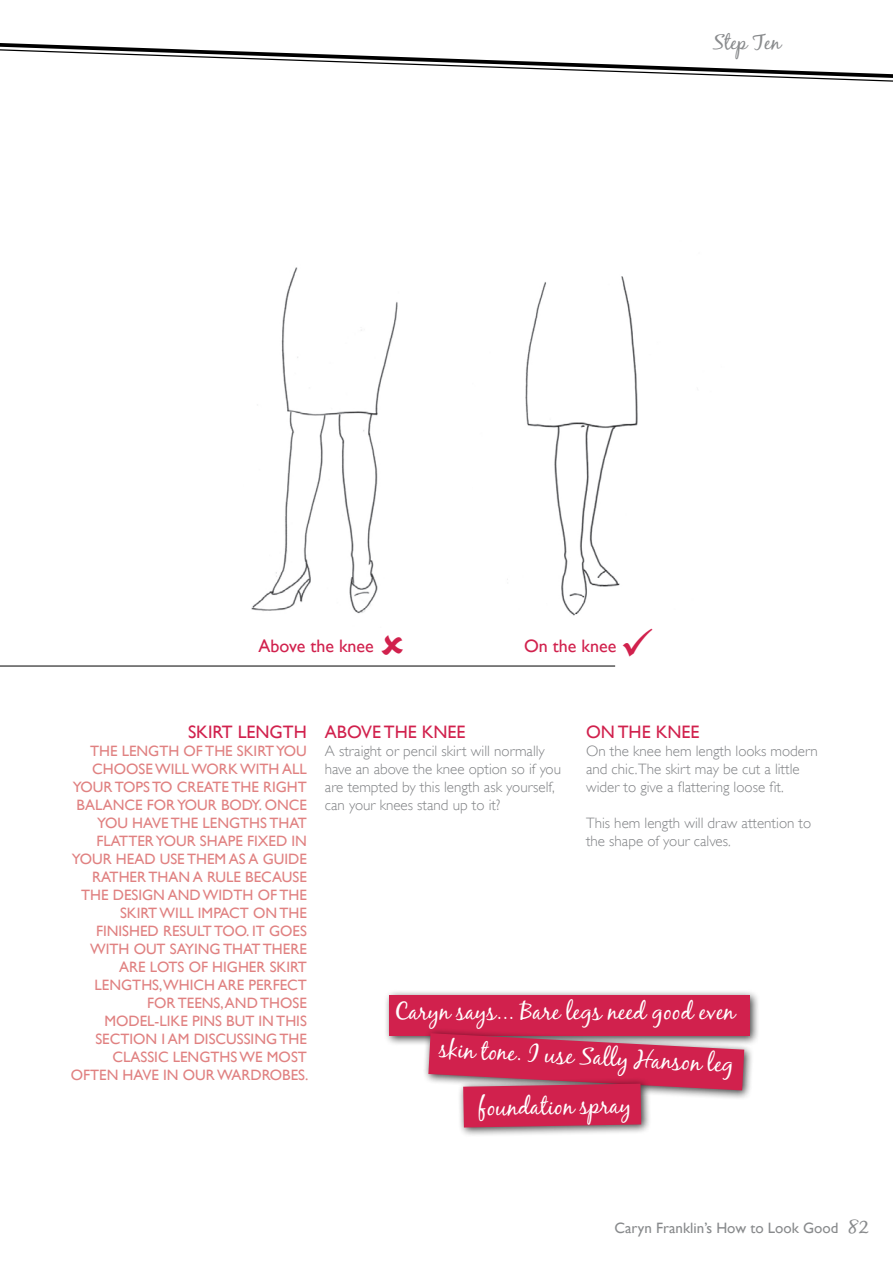
<style>
.page{position:relative;width:893px;height:1263px;background:#fff}
.page>*{position:absolute;margin:0;border:0;box-sizing:border-box;transform-origin:0 0}
.t1{font:24px "Black Jack";color:#fff}
.t2{font:21px "Black Jack";color:#888a8c}
.t3{font:18px "Gill Sans";color:#d1214d}
.t4{font:15px/18px "Gill Sans";color:#e08181;text-align:right}
.t5{font:300 15px/18px "Gill Sans";color:#808285}
.t6{font:15px "Gill Sans";color:#888a8c}
.s1{font-family:"Black Jack";font-size:21px}
</style>
<div class="page">
<svg style="left:0;top:43px;width:893px;height:39px"></svg>
<hr style="left:0;top:666px;width:615px;height:1px;background:#000">
<img style="left:251px;top:267px;width:147px;height:347px">
<img style="left:507px;top:276px;width:131px;height:340px">
<div style="left:383px;top:989px;width:388px;height:71px;background:#000;opacity:.75"></div>
<div style="left:389px;top:995px;width:361px;height:41px;background:#d1214d"></div>
<div style="left:422px;top:1027px;width:339px;height:80px;background:#000;opacity:.75"></div>
<div style="left:457px;top:1077px;width:201px;height:67px;background:#000;opacity:.75"></div>
<svg style="left:428px;top:1033px;width:316px;height:94px"></svg>
<h2 class="t2" style="left:713px;top:30px;width:70px">Step Ten</h2>
<p class="t3" style="left:258px;top:635px;width:117px">ABOVE THE KNEE</p>
<p class="t3" style="left:524px;top:635px;width:94px">ON THE KNEE</p>
<p class="t3" style="left:188px;top:721px;width:116px">SKI RT LENGTH</p>
<p class="t4" style="left:90px;top:742px;width:218px">TH E LENGTH OF TH E SKI RT YOU</p>
<p class="t4" style="left:92px;top:760px;width:200px">CHOOSE WILL WORK WITH ALL</p>
<p class="t4" style="left:73px;top:778px;width:236px">YOUR TOPS TO C REATE TH E RIGHT</p>
<p class="t4" style="left:77px;top:796px;width:10px">BALA</p>
<p class="t4" style="left:113px;top:796px;width:196px">NCE FOR YOUR BODY. ONCE</p>
<p class="t4" style="left:97px;top:814px;width:211px">YOU HAVE TH E LENGTHS THAT</p>
<p class="t4" style="left:96px;top:832px;width:212px">FLATTER YOUR SHAPE FIXED IN</p>
<p class="t4" style="left:72px;top:850px;width:237px">YOUR HEAD USE THEM AS A GUIDE</p>
<p class="t4" style="left:92px;top:868px;width:216px">RATH ER THAN A RULE BECAUSE</p>
<p class="t4" style="left:81px;top:886px;width:227px">TH E DESIG N AND WIDTH OF TH E</p>
<p class="t4" style="left:120px;top:904px;width:188px">SKI RT WILL IMPACT ON THE</p>
<p class="t4" style="left:96px;top:922px;width:211px">FI NISH ED RESULT TOO. IT GOES</p>
<p class="t4" style="left:90px;top:940px;width:218px">WITH OUT SAYING THAT TH ERE</p>
<p class="t4" style="left:119px;top:958px;width:103px">ARE LOTS OF HIGH</p>
<p class="t4" style="left:249px;top:958px;width:59px">ER SKI RT</p>
<p class="t4" style="left:95px;top:976px;width:94px">LENGTHS,WHICH</p>
<p class="t4" style="left:218px;top:976px;width:91px">ARE PERFECT</p>
<p class="t4" style="left:147px;top:994px;width:161px">FOR TEENS, AND THOSE</p>
<p class="t4" style="left:104px;top:1012px;width:189px">MODEL-LIKE PINS BUT IN THIS</p>
<p class="t4" style="left:95px;top:1030px;width:213px">SECTION I AM DISCUSSI NG TH E</p>
<p class="t4" style="left:113px;top:1048px;width:9px">CLASSIC</p>
<p class="t4" style="left:71px;top:1048px;width:239px">LENGTHS WE MOST<br>OFTEN HAVE IN OUR WARDROBES.</p>
<p class="t3" style="left:325px;top:721px;width:142px">ABOVE TH E KNEE</p>
<p class="t5" style="left:325px;top:742px;width:238px">A straight or pencil skirt will normally have an above the knee option so if you are tempted by this length ask yourself, can your knees stand up to it?</p>
<p class="t3" style="left:586px;top:721px;width:115px">ON TH E KNEE</p>
<p class="t5" style="left:586px;top:742px;width:233px">On the knee hem length looks modern and chic.The skirt may be cut a little wider to give a flattering loose fit.</p>
<p class="t5" style="left:586px;top:814px;width:227px">This hem length will draw attention to the shape of your calves.</p>
<h1 class="t1" style="left:395px;top:997px;width:342px">Caryn says... Bare legs need good even</h1>
<h1 class="t1" style="left:440px;top:1034px;width:296px;rotate:3deg">skin tone. I use Sally Hanson leg</h1>
<h1 class="t1" style="left:478px;top:1093px;width:154px;rotate:-1deg">foundation spray</h1>
<p class="t6" style="left:615px;top:1218px;width:256px">CARYN FRANKLIN’S HOW TO LOOK GOOD <span class="s1">82</span></p>
</div>
